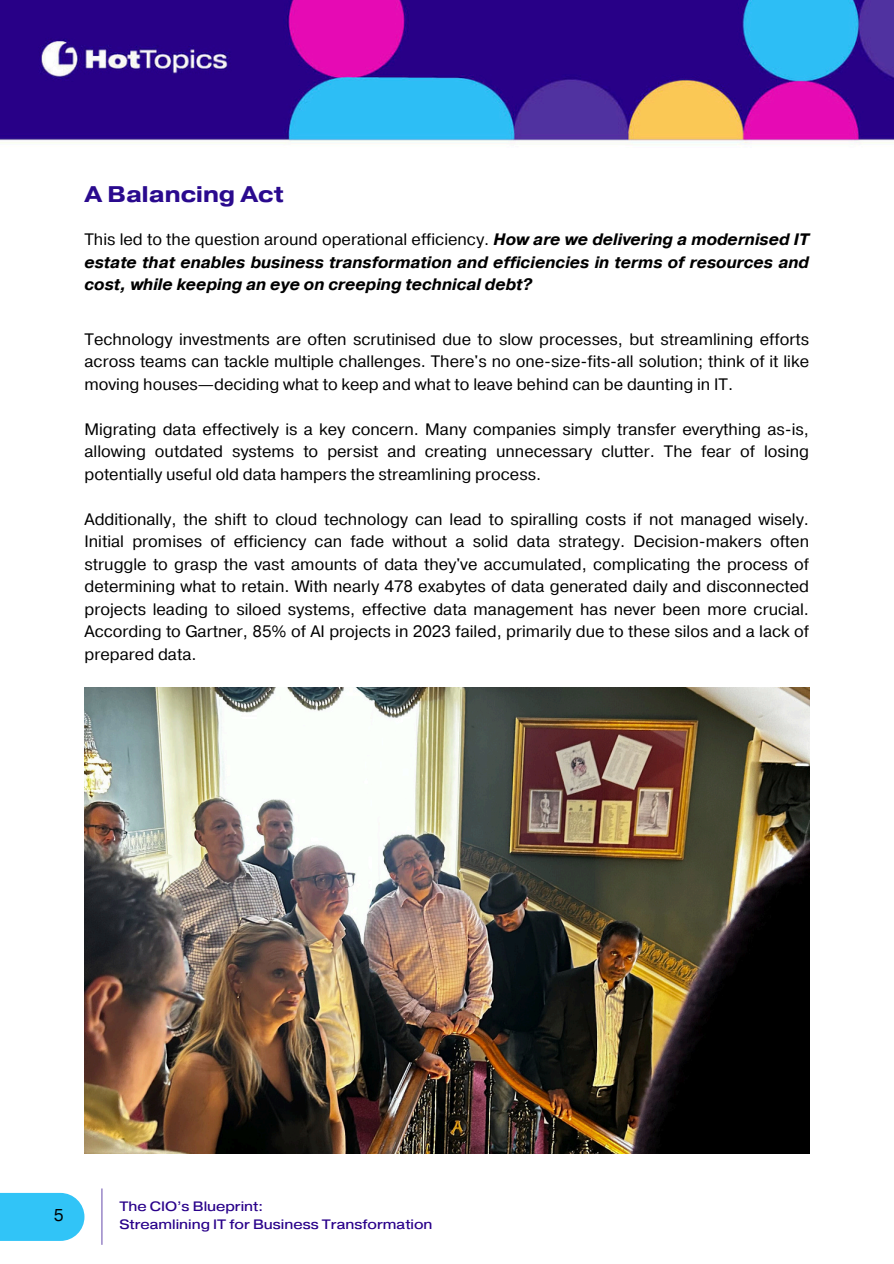
<style>
.page{position:relative;width:894px;height:1264px;background:#fff}
.page>*{position:absolute;margin:0;border:0;box-sizing:border-box;transform-origin:0 0}
.t1{font:700 22.5px "Pragmatica Ext";color:#2a0a8e}
.t2{font:17.1px "Pragmatica";color:#000}
.t3{font:16.5px/22.5px "Pragmatica";color:#000;text-align:justify}
.t4{font:italic 700 16.5px/22.5px "Pragmatica";color:#000;text-align:justify}
.t5{font:13.5px "Pragmatica Ext";color:#29008a}
.s1{font-weight:400;font-style:normal}
</style>
<div class="page">
<img style="left:0;top:0;width:893px;height:1245px">
<hr style="left:101px;top:1188px;width:1px;height:56px;background:#29008a">
<svg style="left:0;top:1192px;width:84px;height:48px;background:#3fc8f7"></svg>
<img style="left:84px;top:687px;width:725px;height:466px">
<p class="t1" style="left:84px;top:179px;width:201px">A Balancing Act</p>
<p class="t4" style="left:84px;top:229px;width:726px"><span class="s1">This led to the question around operational efficiency.</span> How are we delivering a modernised IT estate that enables business transformation and efficiencies in terms of resources and cost, while keeping an eye on creeping technical debt?</p>
<p class="t3" style="left:84px;top:328px;width:726px">Technology investments are often scrutinised due to slow processes, but streamlining efforts across teams can tackle multiple challenges. There's no one-size-fits-all solution; think of it like moving houses—deciding what to keep and what to leave behind can be daunting in IT.</p>
<p class="t3" style="left:84px;top:418px;width:726px">Migrating data effectively is a key concern. Many companies simply transfer everything as-is, allowing outdated systems to persist and creating unnecessary clutter. The fear of losing potentially useful old data hampers the streamlining process.</p>
<p class="t3" style="left:84px;top:508px;width:726px">Additionally, the shift to cloud technology can lead to spiralling costs if not managed wisely.<br>Initial promises of efficiency can fade without a solid data strategy. Decision-makers often struggle to grasp the vast amounts of data they've accumulated, complicating the process of determining what to retain. With nearly 478 exabytes of data generated daily and disconnected projects leading to siloed systems, effective data management has never been more crucial.<br>According to Gartner, 85% of AI projects in 2023 failed, primarily due to these silos and a lack of prepared data.</p>
<p class="t2" style="left:54px;top:1204px;width:11px">5</p>
<h2 class="t5" style="left:119px;top:1197px;width:145px">The CIO’s Blueprint:</h2>
<h2 class="t5" style="left:119px;top:1215px;width:314px">Streamlining IT for Business Transformation</h2>
</div>
